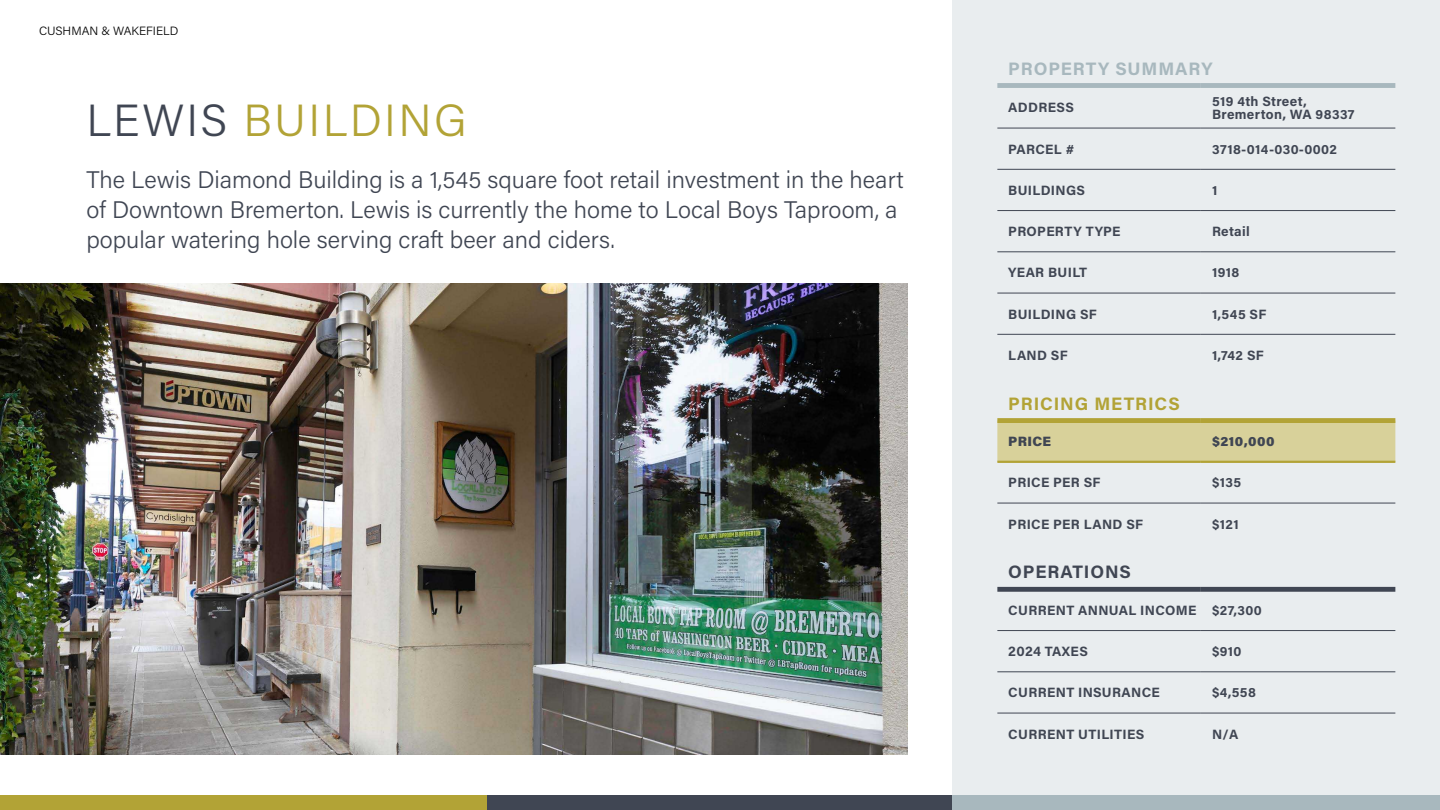
<style>
.page{position:relative;width:1440px;height:810px;background:#fff}
.page>*{position:absolute;margin:0;border:0;box-sizing:border-box;transform-origin:0 0}
.t1{font:300 45px "Acumin Pro";letter-spacing:.05em;color:#b2a336}
.t2{font:300 24px/30px "Acumin Pro";color:#404653}
.t3{font:700 18px "Acumin Pro";letter-spacing:.05em;color:#a8b8be}
.t4{font:700 18px "Acumin Pro";letter-spacing:.05em;color:#b2a336}
.t5{font:700 18px "Acumin Pro";letter-spacing:.05em;color:#404653}
.t6{font:700 13.5px/13.5px "Acumin Pro";letter-spacing:.025em;color:#404653}
.t7{font:900 13.5px "Acumin Pro";letter-spacing:.03em;color:#404653}
.t8{font:300 12px "Acumin Pro";color:#000}
.s1{color:#404653}
</style>
<div class="page">
<img style="left:0;top:284px;width:907px;height:470px">
<div style="left:953px;top:0;width:487px;height:795px;background:#e9edef"></div>
<div style="left:997px;top:423px;width:398px;height:38px;background:#d8d19a"></div>
<hr style="left:997px;top:128px;width:203px;height:1px;background:#404653">
<hr style="left:1200px;top:128px;width:195px;height:1px;background:#404653">
<hr style="left:997px;top:169px;width:203px;height:1px;background:#404653">
<hr style="left:1200px;top:169px;width:195px;height:1px;background:#404653">
<hr style="left:997px;top:210px;width:203px;height:1px;background:#404653">
<hr style="left:1200px;top:210px;width:195px;height:1px;background:#404653">
<hr style="left:997px;top:252px;width:203px;height:1px;background:#404653">
<hr style="left:1200px;top:252px;width:195px;height:1px;background:#404653">
<hr style="left:997px;top:293px;width:203px;height:1px;background:#404653">
<hr style="left:1200px;top:293px;width:195px;height:1px;background:#404653">
<hr style="left:997px;top:334px;width:203px;height:1px;background:#404653">
<hr style="left:1200px;top:334px;width:195px;height:1px;background:#404653">
<hr style="left:997px;top:503px;width:203px;height:1px;background:#404653">
<hr style="left:1200px;top:503px;width:195px;height:1px;background:#404653">
<hr style="left:997px;top:630px;width:203px;height:1px;background:#404653">
<hr style="left:1200px;top:630px;width:195px;height:1px;background:#404653">
<hr style="left:997px;top:672px;width:203px;height:1px;background:#404653">
<hr style="left:1200px;top:672px;width:195px;height:1px;background:#404653">
<hr style="left:997px;top:713px;width:203px;height:1px;background:#404653">
<hr style="left:1200px;top:713px;width:195px;height:1px;background:#404653">
<div style="left:997px;top:83px;width:203px;height:5px;background:#a8b8be"></div>
<div style="left:1200px;top:83px;width:195px;height:5px;background:#a8b8be"></div>
<div style="left:997px;top:418px;width:203px;height:5px;background:#b2a336"></div>
<div style="left:1200px;top:418px;width:195px;height:5px;background:#b2a336"></div>
<div style="left:997px;top:587px;width:203px;height:5px;background:#404653"></div>
<div style="left:1200px;top:587px;width:195px;height:5px;background:#404653"></div>
<hr style="left:997px;top:461px;width:203px;height:2px;background:#b2a336">
<hr style="left:1200px;top:461px;width:195px;height:2px;background:#b2a336">
<div style="left:0;top:795px;width:487px;height:15px;background:#b2a336"></div>
<div style="left:487px;top:795px;width:466px;height:15px;background:#404653"></div>
<div style="left:953px;top:795px;width:487px;height:15px;background:#a8b8be"></div>
<p class="t8" style="left:39px;top:23px;width:141px">CUSHMAN &amp; WAKEFIELD</p>
<h1 class="t1" style="left:86px;top:89px;width:382px"><span class="s1">LEWIS</span> BUILDING</h1>
<h2 class="t2" style="left:86px;top:164px;width:819px">The Lewis Diamond Building is a 1,545 square foot retail investment in the heart of Downtown Bremerton. Lewis is currently the home to Local Boys Taproom, a popular watering hole serving craft beer and ciders.</h2>
<h3 class="t3" style="left:1008px;top:56px;width:206px">PROPERTY SUMMARY</h3>
<p class="t6" style="left:1008px;top:100px;width:67px">ADDRESS</p>
<p class="t6" style="left:1212px;top:94px;width:144px">519 4th Street,<br>Bremerton, WA 98337</p>
<p class="t6" style="left:1008px;top:142px;width:67px">PARCEL #</p>
<p class="t6" style="left:1212px;top:142px;width:127px">3718-014-030-0002</p>
<p class="t6" style="left:1008px;top:183px;width:78px">BUILDINGS</p>
<p class="t6" style="left:1212px;top:183px;width:7px">1</p>
<p class="t6" style="left:1008px;top:224px;width:114px">PROPERTY TYPE</p>
<p class="t6" style="left:1212px;top:224px;width:39px">Retail</p>
<p class="t6" style="left:1008px;top:265px;width:80px">YEAR BUILT</p>
<p class="t6" style="left:1212px;top:265px;width:29px">1918</p>
<p class="t6" style="left:1008px;top:307px;width:90px">BUILDING SF</p>
<p class="t6" style="left:1212px;top:307px;width:56px">1,545 SF</p>
<p class="t6" style="left:1008px;top:348px;width:61px">LAND SF</p>
<p class="t6" style="left:1212px;top:348px;width:53px">1,742 SF</p>
<h3 class="t4" style="left:1008px;top:391px;width:173px">PRICING METRICS</h3>
<p class="t7" style="left:1008px;top:432px;width:44px">PRICE</p>
<p class="t7" style="left:1212px;top:432px;width:64px">$210,000</p>
<p class="t6" style="left:1008px;top:475px;width:94px">PRICE PER SF</p>
<p class="t6" style="left:1212px;top:475px;width:31px">$135</p>
<p class="t6" style="left:1008px;top:517px;width:136px">PRICE PER LAND SF</p>
<p class="t6" style="left:1212px;top:517px;width:28px">$121</p>
<h3 class="t5" style="left:1008px;top:559px;width:124px">OPERATIONS</h3>
<p class="t6" style="left:1008px;top:603px;width:255px">CURRENT ANNUAL INCOME $27,300</p>
<p class="t6" style="left:1008px;top:644px;width:81px">2024 TAXES</p>
<p class="t6" style="left:1212px;top:644px;width:31px">$910</p>
<p class="t6" style="left:1008px;top:685px;width:153px">CURRENT INSURANCE</p>
<p class="t6" style="left:1212px;top:685px;width:45px">$4,558</p>
<p class="t6" style="left:1008px;top:727px;width:138px">CURRENT UTILITIES</p>
<p class="t6" style="left:1212px;top:727px;width:28px">N/A</p>
</div>
